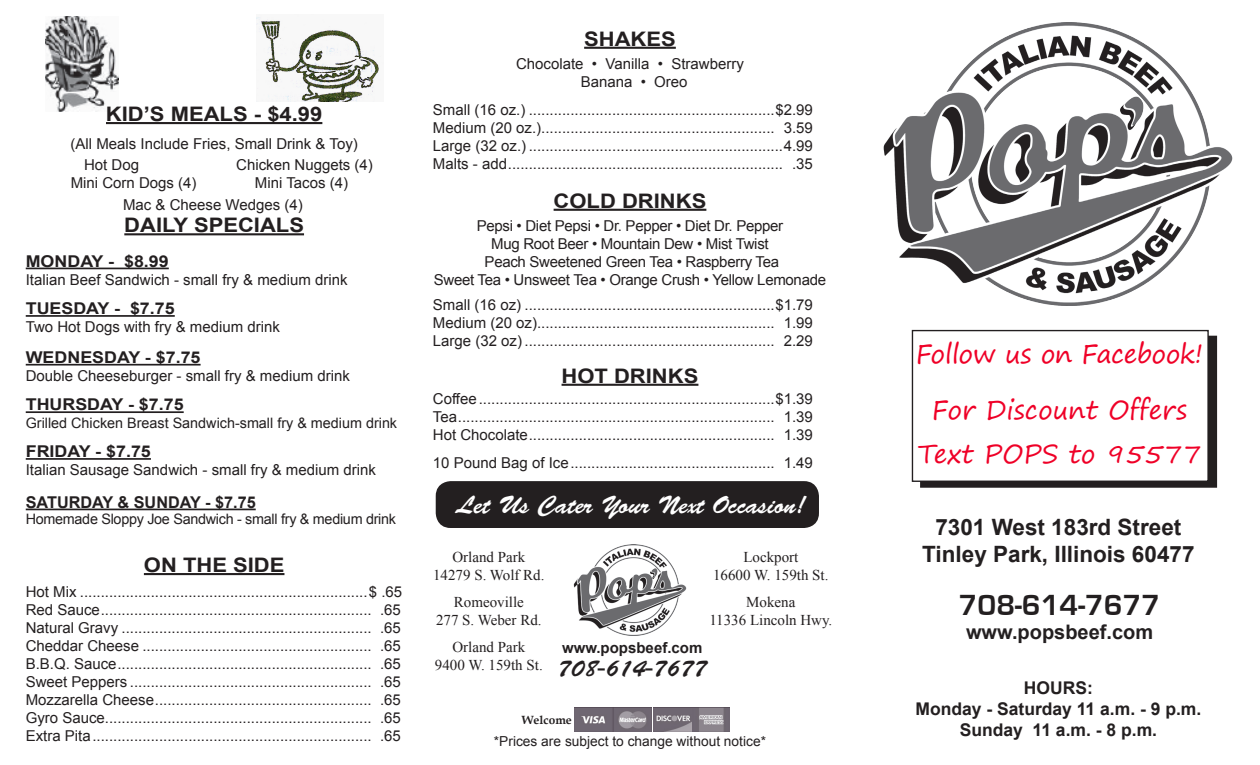
<style>
.page{position:relative;width:1260px;height:765px;background:#fff}
.page>*{position:absolute;margin:0;border:0;box-sizing:border-box;transform-origin:0 0}
.t1{font:700 30px "Eurostile";color:#231f20}
.t2{font:26px/43.4px "Segoe Print";color:#ef0027;text-align:center}
.t3{font:26px "Segoe Print";letter-spacing:-.02em;color:#ef0027}
.t4{font:25px "Brush Script";color:#fff}
.t5{font:23.75px "Brush Script";color:#231f20}
.t6{font:700 22.5px "Arial";color:#231f20}
.t7{font:700 20px "Arial";color:#231f20;scale:1.1 1}
.t8{font:700 20px "Arial";color:#231f20}
.t9{font:700 17.5px "Arial";color:#231f20}
.t10{font:700 16.25px "Arial";color:#231f20;scale:1.1 1}
.t11{font:700 16.25px "Arial";color:#231f20}
.t12{font:15px/18px "Arial";color:#231f20;text-align:center}
.t13{font:15px "Arial";letter-spacing:-.02em;color:#231f20}
.t14{font:15px "Times New Roman";color:#231f20}
.t15{font:700 15px "Arial";color:#231f20}
.t16{font:14.38px "Arial";color:#231f20}
.t17{font:14.38px "Arial";letter-spacing:-.02em;color:#231f20}
.t18{font:13.75px "Arial";color:#231f20}
.t19{font:700 11.88px "Book Antiqua";color:#231f20}
</style>
<div class="page">
<img style="left:45px;top:17px;width:74px;height:95px">
<hr style="left:584px;top:47px;width:92px;height:2px;background:#231f20">
<hr style="left:554px;top:209px;width:152px;height:2px;background:#231f20">
<hr style="left:562px;top:384px;width:136px;height:2px;background:#231f20">
<hr style="left:106px;top:122px;width:216px;height:2px;background:#231f20">
<hr style="left:124px;top:233px;width:180px;height:2px;background:#231f20">
<hr style="left:26px;top:268px;width:143px;height:1px;background:#231f20">
<hr style="left:26px;top:315px;width:149px;height:2px;background:#231f20">
<hr style="left:26px;top:364px;width:175px;height:2px;background:#231f20">
<hr style="left:26px;top:411px;width:158px;height:2px;background:#231f20">
<hr style="left:26px;top:458px;width:125px;height:2px;background:#231f20">
<hr style="left:26px;top:509px;width:230px;height:1px;background:#231f20">
<hr style="left:144px;top:573px;width:140px;height:2px;background:#231f20">
<img style="left:257px;top:17px;width:122px;height:84px">
<div style="left:921px;top:336px;width:295px;height:151px;background:#231f20"></div>
<div style="left:920px;top:336px;width:297px;height:152px;border:1px solid #231f20"></div>
<div style="left:912px;top:331px;width:296px;height:150px;background:#fff"></div>
<div style="left:912px;top:330px;width:297px;height:152px;border:1px solid #231f20"></div>
<div style="left:436px;top:481px;width:383px;height:47px;background:#231f20;border-radius:15px"></div>
<img style="left:883px;top:22px;width:350px;height:284px">
<img style="left:573px;top:544px;width:113px;height:91px">
<img style="left:574px;top:708px;width:38px;height:23px">
<img style="left:614px;top:708px;width:77px;height:23px">
<img style="left:693px;top:708px;width:37px;height:23px">
<p class="t7" style="left:106px;top:101px;width:198px">KID’S MEALS - $4.99</p>
<p class="t12" style="left:71px;top:135px;width:289px">(All Meals Include Fries, Small Drink &amp; Toy)</p>
<p class="t12" style="left:84px;top:156px;width:57px">Hot Dog</p>
<p class="t12" style="left:236px;top:156px;width:138px">Chicken Nuggets (4)</p>
<p class="t12" style="left:71px;top:174px;width:127px">Mini Corn Dogs (4)</p>
<p class="t12" style="left:255px;top:174px;width:95px">Mini Tacos (4)</p>
<p class="t7" style="left:124px;top:212px;width:165px">DAILY SPECIALS</p>
<p class="t10" style="left:26px;top:250px;width:132px">MONDAY - $8.99</p>
<p class="t12" style="left:26px;top:271px;width:323px">Italian Beef Sandwich - small fry &amp; medium drink</p>
<p class="t10" style="left:26px;top:298px;width:137px">TUESDAY - $7.75</p>
<p class="t12" style="left:26px;top:318px;width:256px">Two Hot Dogs with fry &amp; medium drink</p>
<p class="t10" style="left:26px;top:346px;width:160px">WEDNESDAY - $7.75</p>
<p class="t12" style="left:26px;top:367px;width:326px">Double Cheeseburger - small fry &amp; medium drink</p>
<p class="t10" style="left:26px;top:394px;width:145px">THURSDAY - $7.75</p>
<p class="t16" style="left:26px;top:413px;width:373px">Grilled Chicken Breast Sandwich-small fry &amp; medium drink</p>
<p class="t10" style="left:26px;top:441px;width:115px">FRIDAY - $7.75</p>
<p class="t12" style="left:26px;top:461px;width:352px">Italian Sausage Sandwich - small fry &amp; medium drink</p>
<p class="t11" style="left:26px;top:491px;width:231px">SATURDAY &amp; SUNDAY - $7.75</p>
<p class="t17" style="left:26px;top:510px;width:372px">Homemade Sloppy Joe Sandwich - small fry &amp; medium drink</p>
<p class="t7" style="left:144px;top:552px;width:129px">ON THE SIDE</p>
<p class="t12" style="left:26px;top:583px;width:378px">Hot Mix .....................................................................$ .65</p>
<p class="t12" style="left:26px;top:601px;width:377px">Red Sauce................................................................. .65</p>
<p class="t12" style="left:26px;top:619px;width:377px">Natural Gravy ............................................................ .65</p>
<p class="t12" style="left:26px;top:637px;width:377px">Cheddar Cheese ....................................................... .65</p>
<p class="t12" style="left:26px;top:655px;width:377px">B.B.Q. Sauce............................................................. .65</p>
<p class="t12" style="left:26px;top:673px;width:377px">Sweet Peppers .......................................................... .65</p>
<p class="t12" style="left:26px;top:691px;width:377px">Mozzarella Cheese.................................................... .65</p>
<p class="t12" style="left:26px;top:709px;width:377px">Gyro Sauce................................................................ .65</p>
<p class="t12" style="left:26px;top:727px;width:377px">Extra Pita................................................................... .65</p>
<p class="t12" style="left:123px;top:196px;width:181px">Mac &amp; Cheese Wedges (4)</p>
<p class="t7" style="left:584px;top:25px;width:85px">SHAKES</p>
<p class="t12" style="left:516px;top:55px;width:229px">Chocolate • Vanilla • Strawberry<br>Banana • Oreo</p>
<p class="t12" style="left:433px;top:101px;width:381px">Small (16 oz.) ...........................................................$2.99</p>
<p class="t12" style="left:433px;top:119px;width:382px">Medium (20 oz.)........................................................ 3.59</p>
<p class="t12" style="left:433px;top:137px;width:381px">Large (32 oz.) .............................................................4.99</p>
<p class="t12" style="left:433px;top:155px;width:382px">Malts - add.................................................................. .35</p>
<p class="t7" style="left:554px;top:187px;width:140px">COLD DRINKS</p>
<p class="t13" style="left:477px;top:216px;width:308px">Pepsi • Diet Pepsi • Dr. Pepper • Diet Dr. Pepper</p>
<p class="t13" style="left:491px;top:234px;width:279px">Mug Root Beer • Mountain Dew • Mist Twist</p>
<p class="t13" style="left:485px;top:252px;width:296px">Peach Sweetened Green Tea • Raspberry Tea</p>
<p class="t13" style="left:434px;top:270px;width:394px">Sweet Tea • Unsweet Tea • Orange Crush • Yellow Lemonade</p>
<p class="t12" style="left:433px;top:296px;width:381px">Small (16 oz) ............................................................$1.79</p>
<p class="t12" style="left:433px;top:314px;width:382px">Medium (20 oz)......................................................... 1.99</p>
<p class="t12" style="left:433px;top:332px;width:382px">Large (32 oz) ............................................................ 2.29</p>
<p class="t7" style="left:562px;top:362px;width:126px">HOT DRINKS</p>
<p class="t12" style="left:433px;top:390px;width:381px">Coffee.......................................................................$1.39</p>
<p class="t12" style="left:433px;top:408px;width:382px">Tea............................................................................ 1.39</p>
<p class="t12" style="left:433px;top:426px;width:382px">Hot Chocolate........................................................... 1.39</p>
<p class="t12" style="left:433px;top:454px;width:382px">10 Pound Bag of Ice................................................. 1.49</p>
<p class="t4" style="left:456px;top:491px;width:351px">Let Us Cater Your Next Occasion!</p>
<p class="t14" style="left:452px;top:547px;width:74px">Orland Park</p>
<p class="t14" style="left:433px;top:565px;width:113px">14279 S. Wolf Rd.</p>
<p class="t14" style="left:454px;top:592px;width:72px">Romeoville</p>
<p class="t14" style="left:436px;top:610px;width:107px">277 S. Weber Rd.</p>
<p class="t14" style="left:452px;top:637px;width:74px">Orland Park</p>
<p class="t14" style="left:435px;top:655px;width:109px">9400 W. 159th St.</p>
<p class="t14" style="left:743px;top:547px;width:56px">Lockport</p>
<p class="t14" style="left:713px;top:565px;width:117px">16600 W. 159th St.</p>
<p class="t14" style="left:746px;top:592px;width:51px">Mokena</p>
<p class="t14" style="left:709px;top:610px;width:125px">11336 Lincoln Hwy.</p>
<p class="t15" style="left:562px;top:638px;width:142px">www.popsbeef.com</p>
<p class="t5" style="left:558px;top:655px;width:151px">708-614-7677</p>
<p class="t19" style="left:522px;top:713px;width:52px">Welcome</p>
<p class="t18" style="left:494px;top:732px;width:274px">*Prices are subject to change without notice*</p>
<p class="t3" style="left:916px;top:331px;width:289px">Follow us on Facebook!</p>
<p class="t2" style="left:918px;top:388px;width:285px">For Discount Offers<br>Text POPS to 95577</p>
<p class="t6" style="left:935px;top:512px;width:247px">7301 West 183rd Street</p>
<p class="t6" style="left:922px;top:539px;width:274px">Tinley Park, Illinois 60477</p>
<p class="t1" style="left:959px;top:589px;width:203px">708-614-7677</p>
<p class="t8" style="left:966px;top:619px;width:189px">www.popsbeef.com</p>
<p class="t9" style="left:1024px;top:676px;width:71px">HOURS:</p>
<p class="t9" style="left:915px;top:697px;width:287px">Monday - Saturday 11 a.m. - 9 p.m.</p>
<p class="t9" style="left:960px;top:718px;width:199px">Sunday 11 a.m. - 8 p.m.</p>
</div>
